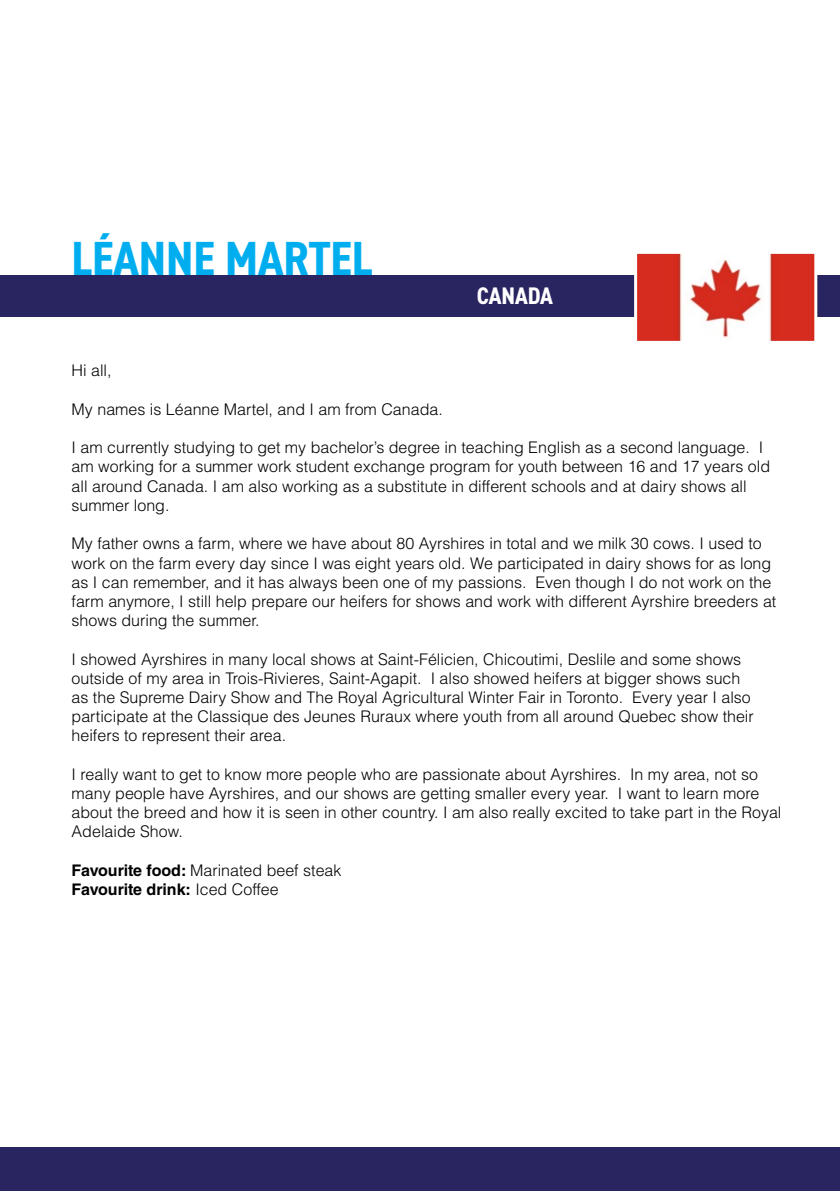
<style>
.page{position:relative;width:840px;height:1191px;background:#fff}
.page>*{position:absolute;margin:0;border:0;box-sizing:border-box;transform-origin:0 0}
.t1{font:700 condensed 48px "DIN2014";color:#00aeef}
.t2{font:700 condensed 24px "DIN2014";color:#fff}
.t3{font:300 16px/19.2px "Helvetica LT Std";color:#000}
.t4{font:700 16px/19.2px "Helvetica LT Std";letter-spacing:-.01em;color:#000}
.s1{font-weight:300}
</style>
<div class="page">
<div style="left:0;top:1147px;width:839px;height:44px;background:#292561"></div>
<div style="left:0;top:275px;width:839px;height:42px;background:#292561"></div>
<img style="left:637px;top:255px;width:175px;height:85px">
<div style="left:633px;top:251px;width:183px;height:93px;border:3px solid #fff"></div>
<h1 class="t1" style="left:72px;top:227px;width:302px">LÉANNE MARTEL</h1>
<h2 class="t2" style="left:476px;top:279px;width:78px">CANADA</h2>
<p class="t3" style="left:72px;top:361px;width:41px">Hi all,</p>
<p class="t3" style="left:72px;top:399px;width:372px">My names is Léanne Martel, and I am from Canada.</p>
<p class="t3" style="left:72px;top:438px;width:699px">I am currently studying to get my bachelor’s degree in teaching English as a second language. I am working for a summer work student exchange program for youth between 16 and 17 years old all around Canada. I am also working as a substitute in different schools and at dairy shows all summer long.</p>
<p class="t3" style="left:72px;top:534px;width:705px">My father owns a farm, where we have about 80 Ayrshires in total and we milk 30 cows. I used to work on the farm every day since I was eight years old. We participated in dairy shows for as long as I can remember, and it has always been one of my passions. Even though I do not work on the farm anymore, I still help prepare our heifers for shows and work with different Ayrshire breeders at shows during the summer.</p>
<p class="t3" style="left:72px;top:649px;width:683px">I showed Ayrshires in many local shows at Saint-Félicien, Chicoutimi, Deslile and some shows outside of my area in Trois-Rivieres, Saint-Agapit. I also showed heifers at bigger shows such as the Supreme Dairy Show and The Royal Agricultural Winter Fair in Toronto. Every year I also participate at the Classique des Jeunes Ruraux where youth from all around Quebec show their heifers to represent their area.</p>
<p class="t3" style="left:72px;top:764px;width:711px">I really want to get to know more people who are passionate about Ayrshires. In my area, not so many people have Ayrshires, and our shows are getting smaller every year. I want to learn more about the breed and how it is seen in other country. I am also really excited to take part in the Royal Adelaide Show.</p>
<p class="t4" style="left:72px;top:860px;width:271px">Favourite food: <span class="s1">Marinated beef steak<br></span>Favourite drink: <span class="s1">Iced Coffee</span></p>
</div>
